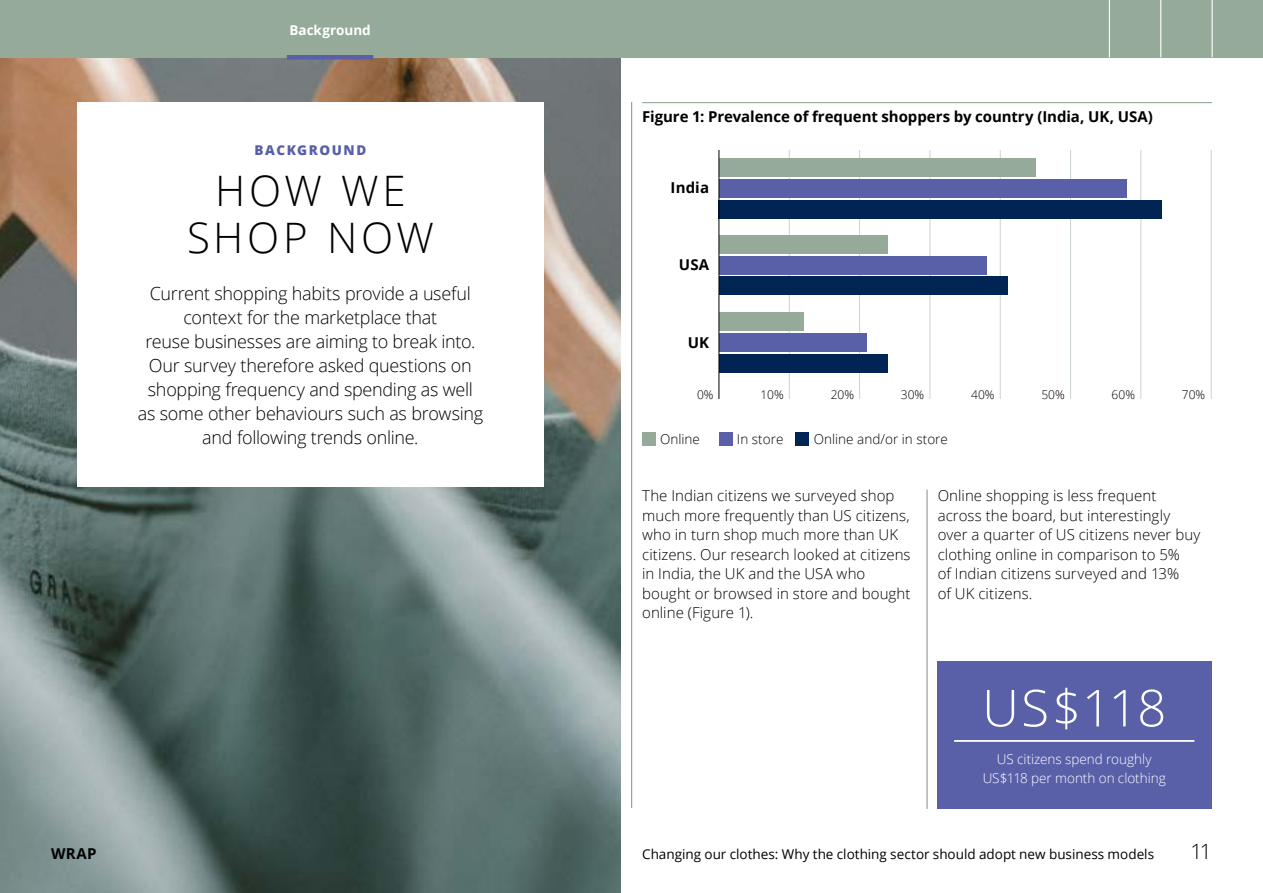
<style>
.page{position:relative;width:1263px;height:893px;background:#fff}
.page>*{position:absolute;margin:0;border:0;box-sizing:border-box;transform-origin:0 0}
.t1{font:300 51px "Open Sans";color:#fff}
.t2{font:300 42px/46.5px "Open Sans";letter-spacing:.09em;color:#000;text-align:center}
.t3{font:300 21px "Open Sans";color:#000}
.t4{font:300 18px/24px "Open Sans";letter-spacing:-.015em;color:#000;text-align:center}
.t5{font:300 15px/19.5px "Open Sans";letter-spacing:.005em;color:#000}
.t6{font:700 15px "Open Sans";color:#000}
.t7{font:13.5px "Open Sans";color:#000}
.t8{font:300 13.5px/19.5px "Open Sans";color:#fff;text-align:center}
.t9{font:300 13.5px "Open Sans";color:#000}
.t10{font:800 13.5px "Open Sans";letter-spacing:.115em;color:#5960a8}
.t11{font:700 13.5px "Open Sans";color:#fff}
.t12{font:300 12px "Open Sans";color:#000}
</style>
<div class="page">
<img style="left:0;top:57px;width:621px;height:836px">
<div style="left:77px;top:102px;width:467px;height:385px;background:#fff"></div>
<hr style="left:927px;top:490px;width:1px;height:319px;background:#848b8c">
<hr style="left:642px;top:102px;width:570px;height:1px;background:#96aa99">
<div style="left:937px;top:662px;width:274px;height:147px;background:#5960a8"></div>
<hr style="left:954px;top:740px;width:240px;height:2px;background:#fff">
<hr style="left:1211px;top:150px;width:1px;height:249px;background:#cad4cc">
<hr style="left:1140px;top:150px;width:1px;height:249px;background:#cad4cc">
<hr style="left:1070px;top:150px;width:1px;height:249px;background:#cad4cc">
<hr style="left:1000px;top:150px;width:1px;height:249px;background:#cad4cc">
<hr style="left:930px;top:150px;width:1px;height:249px;background:#cad4cc">
<hr style="left:859px;top:150px;width:1px;height:249px;background:#cad4cc">
<hr style="left:789px;top:150px;width:1px;height:249px;background:#cad4cc">
<div style="left:719px;top:312px;width:84px;height:18px;background:#96aa99"></div>
<div style="left:719px;top:333px;width:148px;height:19px;background:#5960a8"></div>
<div style="left:719px;top:354px;width:169px;height:18px;background:#002554"></div>
<div style="left:719px;top:236px;width:169px;height:18px;background:#96aa99"></div>
<div style="left:719px;top:256px;width:267px;height:19px;background:#5960a8"></div>
<div style="left:719px;top:277px;width:288px;height:18px;background:#002554"></div>
<div style="left:719px;top:159px;width:316px;height:18px;background:#96aa99"></div>
<div style="left:719px;top:179px;width:408px;height:19px;background:#5960a8"></div>
<div style="left:719px;top:200px;width:443px;height:18px;background:#002554"></div>
<div style="left:642px;top:432px;width:13px;height:13px;background:#96aa99"></div>
<div style="left:796px;top:432px;width:13px;height:13px;background:#002554"></div>
<div style="left:719px;top:432px;width:13px;height:13px;background:#5960a8"></div>
<hr style="left:718px;top:150px;width:1px;height:249px;background:#000">
<hr style="left:631px;top:102px;width:1px;height:706px;background:#848b8c">
<div style="left:0;top:0;width:1263px;height:57px;background:#96aa99"></div>
<hr style="left:1160px;top:0;width:1px;height:57px;background:#fff">
<hr style="left:1211px;top:0;width:2px;height:57px;background:#fff">
<hr style="left:1109px;top:0;width:1px;height:57px;background:#fff">
<div style="left:287px;top:55px;width:86px;height:5px;background:#5960a8"></div>
<p class="t11" style="left:289px;top:20px;width:83px">Background</p>
<p class="t10" style="left:255px;top:140px;width:113px">BACKGROUND</p>
<h2 class="t2" style="left:187px;top:167px;width:248px">HOW WE<br>SHOP NOW</h2>
<p class="t4" style="left:138px;top:281px;width:347px">Current shopping habits provide a useful context for the marketplace that<br>reuse businesses are aiming to break into.<br>Our survey therefore asked questions on shopping frequency and spending as well as some other behaviours such as browsing and following trends online.</p>
<p class="t6" style="left:642px;top:106px;width:512px">Figure 1: Prevalence of frequent shoppers by country (India, UK, USA)</p>
<p class="t6" style="left:670px;top:177px;width:40px">India</p>
<p class="t6" style="left:679px;top:254px;width:32px">USA</p>
<p class="t6" style="left:688px;top:332px;width:23px">UK</p>
<p class="t12" style="left:697px;top:386px;width:18px">0%</p>
<p class="t12" style="left:760px;top:386px;width:25px">10%</p>
<p class="t12" style="left:831px;top:386px;width:25px">20%</p>
<p class="t12" style="left:901px;top:386px;width:25px">30%</p>
<p class="t12" style="left:971px;top:386px;width:25px">40%</p>
<p class="t12" style="left:1041px;top:386px;width:25px">50%</p>
<p class="t12" style="left:1111px;top:386px;width:25px">60%</p>
<p class="t12" style="left:1182px;top:386px;width:25px">70%</p>
<p class="t9" style="left:660px;top:430px;width:41px">Online</p>
<p class="t9" style="left:737px;top:430px;width:48px">In store</p>
<p class="t9" style="left:814px;top:430px;width:136px">Online and/or in store</p>
<p class="t5" style="left:642px;top:486px;width:270px">The Indian citizens we surveyed shop much more frequently than US citizens, who in turn shop much more than UK citizens. Our research looked at citizens in India, the UK and the USA who bought or browsed in store and bought online (Figure 1).</p>
<p class="t5" style="left:938px;top:486px;width:264px">Online shopping is less frequent across the board, but interestingly over a quarter of US citizens never buy clothing online in comparison to 5%<br>of Indian citizens surveyed and 13%<br>of UK citizens.</p>
<h1 class="t1" style="left:982px;top:673px;width:186px">US$118</h1>
<p class="t8" style="left:983px;top:749px;width:185px">US citizens spend roughly<br>US$118 per month on clothing</p>
<p class="t6" style="left:51px;top:843px;width:47px">WRAP</p>
<p class="t7" style="left:642px;top:845px;width:513px">Changing our clothes: Why the clothing sector should adopt new business models</p>
<h3 class="t3" style="left:1190px;top:837px;width:23px">11</h3>
</div>
